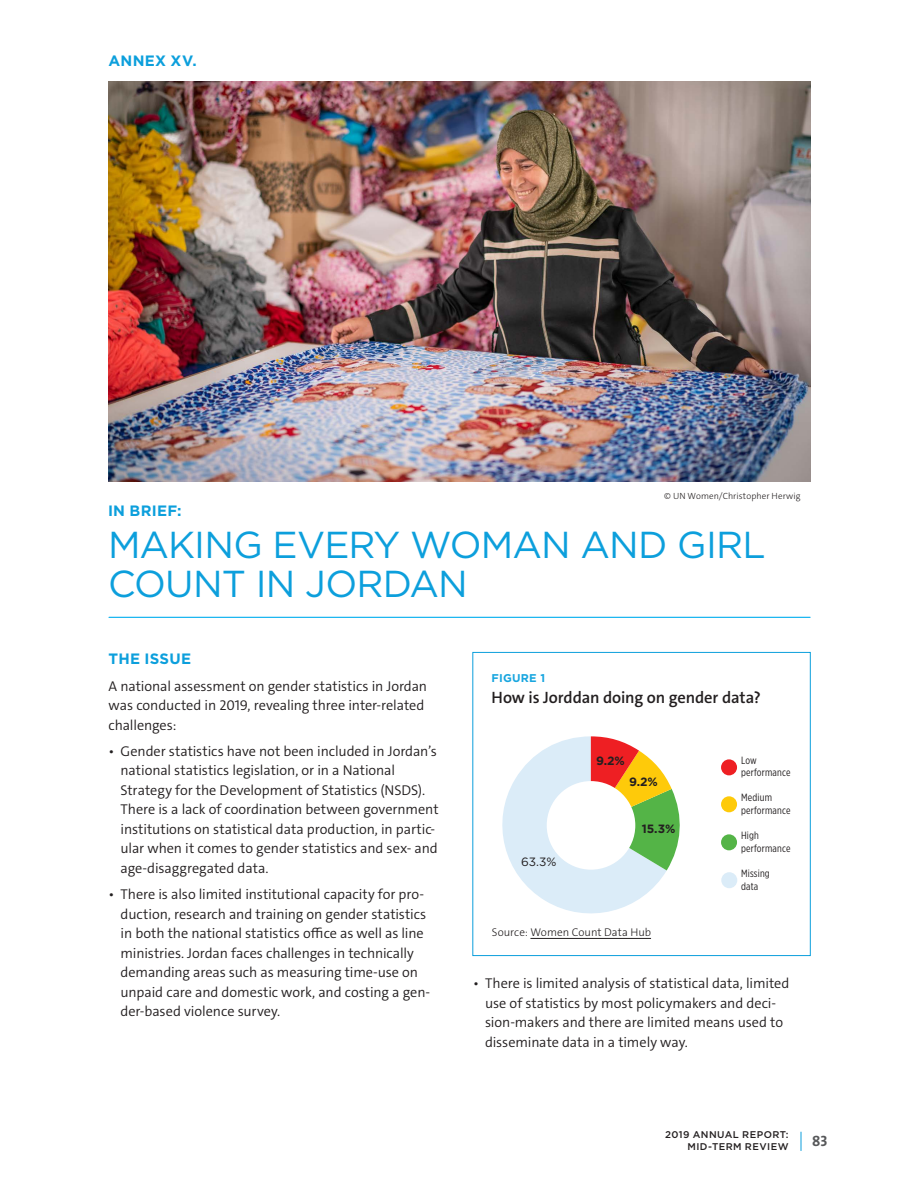
<style>
.page{position:relative;width:918px;height:1188px;background:#fff}
.page>*{position:absolute;margin:0;border:0;box-sizing:border-box;transform-origin:0 0}
.Section_Header__Spac{font:37.5px/39px "Gotham";letter-spacing:-.02em;color:#0c9fdc}
.BOX_Title{font:600 16.5px "The Sans C4 s";letter-spacing:-.005em;color:#231f20}
.Brief_Text_Sub_Head{font:700 15px "Gotham";letter-spacing:.02em;color:#0c9fdc}
.Section_Header__Spac-2{font:700 15px "Gotham";letter-spacing:.015em;color:#0c9fdc}
.t1{font:15px "The Sans Bold Caps";color:#57585a}
.BODY_TEXT__black{font:300 14.25px/19.5px "The Sans C4 s";letter-spacing:-.005em;color:#231f20}
.t2{font:700 12px "Gotham";color:#231f20}
.t3{font:12px "Gotham";color:#231f20}
.BOX_Body_Text{font:300 11.25px "The Sans C4 s";color:#231f20}
.BOX_____Purple__CHIL{font:700 11.25px "Gotham";letter-spacing:.02em;color:#19a6df}
.t4{font:10.5px/12.6px "Gotham X Narrow";letter-spacing:.02em;color:#231f20}
.t5{font:500 9.75px/12px "Gotham";letter-spacing:.05em;color:#231f20;text-align:right}
.Copyright__Flush_Rig{font:300 9px "The Sans C4 s";letter-spacing:.01em;color:#231f20}
</style>
<div class="page">
<svg style="left:801px;top:1132px;width:1px;height:19px"></svg>
<hr style="left:109px;top:617px;width:701px;height:1px;background:#00aeef">
<img style="left:109px;top:81px;width:702px;height:400px">
<div style="left:472px;top:652px;width:339px;height:304px;background:#fff;border:1px solid #0c9fdc"></div>
<svg style="left:502px;top:736px;width:178px;height:178px"></svg>
<hr style="left:530px;top:938px;width:121px;height:1px;background:#231f20">
<div style="left:547px;top:781px;width:88px;height:89px;background:#fff;border-radius:50%"></div>
<div style="left:721px;top:759px;width:16px;height:16px;background:#ee1f23;border-radius:50%"></div>
<div style="left:721px;top:796px;width:16px;height:16px;background:#feca0a;border-radius:50%"></div>
<div style="left:721px;top:834px;width:16px;height:16px;background:#54b447;border-radius:50%"></div>
<div style="left:721px;top:872px;width:16px;height:16px;background:#dbecf8;border-radius:50%"></div>
<p class="Brief_Text_Sub_Head" style="left:109px;top:53px;width:90px">ANNEX XV.</p>
<p class="Copyright__Flush_Rig" style="left:664px;top:490px;width:138px">© UN Women/Christopher Herwig</p>
<p class="Section_Header__Spac-2" style="left:108px;top:502px;width:75px">IN BRIEF:</p>
<p class="Section_Header__Spac" style="left:108px;top:525px;width:659px">MAKING EVERY WOMAN AND GIRL<br>COUNT IN JORDAN</p>
<p class="Brief_Text_Sub_Head" style="left:109px;top:650px;width:84px">THE ISSUE</p>
<p class="BODY_TEXT__black" style="left:109px;top:676px;width:320px">A national assessment on gender statistics in Jordan was conducted in 2019, revealing three inter-related challenges:</p>
<p class="BODY_TEXT__black" style="left:121px;top:742px;width:320px;text-indent:-12px">• Gender statistics have not been included in Jordan’s national statistics legislation, or in a National Strategy for the Development of Statistics (NSDS).<br>There is a lack of coordination between government institutions on statistical data production, in partic&shy;ular when it comes to gender statistics and sex- and age-disaggregated data.</p>
<p class="BODY_TEXT__black" style="left:121px;top:885px;width:311px;text-indent:-12px">• There is also limited institutional capacity for pro&shy;duction, research and training on gender statistics in both the national statistics office as well as line ministries. Jordan faces challenges in technically demanding areas such as measuring time-use on unpaid care and domestic work, and costing a gen&shy;der-based violence survey.</p>
<p class="BOX_____Purple__CHIL" style="left:492px;top:672px;width:55px">FIGURE 1</p>
<p class="BOX_Title" style="left:492px;top:687px;width:271px">How is Jorddan doing on gender data?</p>
<p class="t2" style="left:596px;top:754px;width:30px">9.2%</p>
<p class="t3" style="left:521px;top:854px;width:37px">63.3%</p>
<p class="t2" style="left:629px;top:774px;width:30px">9.2%</p>
<p class="t2" style="left:642px;top:822px;width:35px">15.3%</p>
<p class="BOX_Body_Text" style="left:492px;top:925px;width:161px">Source: Women Count Data Hub</p>
<p class="t4" style="left:741px;top:753px;width:51px">Low performance</p>
<p class="t4" style="left:741px;top:791px;width:51px">Medium performance</p>
<p class="t4" style="left:741px;top:829px;width:51px">High performance</p>
<p class="t4" style="left:741px;top:867px;width:30px">Missing data</p>
<p class="BODY_TEXT__black" style="left:485px;top:974px;width:306px;text-indent:-12px">• There is limited analysis of statistical data, limited use of statistics by most policymakers and deci&shy;sion-makers and there are limited means used to disseminate data in a timely way.</p>
<p class="t5" style="left:665px;top:1129px;width:125px">2019 ANNUAL REPORT:<br>MID-TERM REVIEW</p>
<p class="t1" style="left:812px;top:1129px;width:17px">83</p>
</div>
